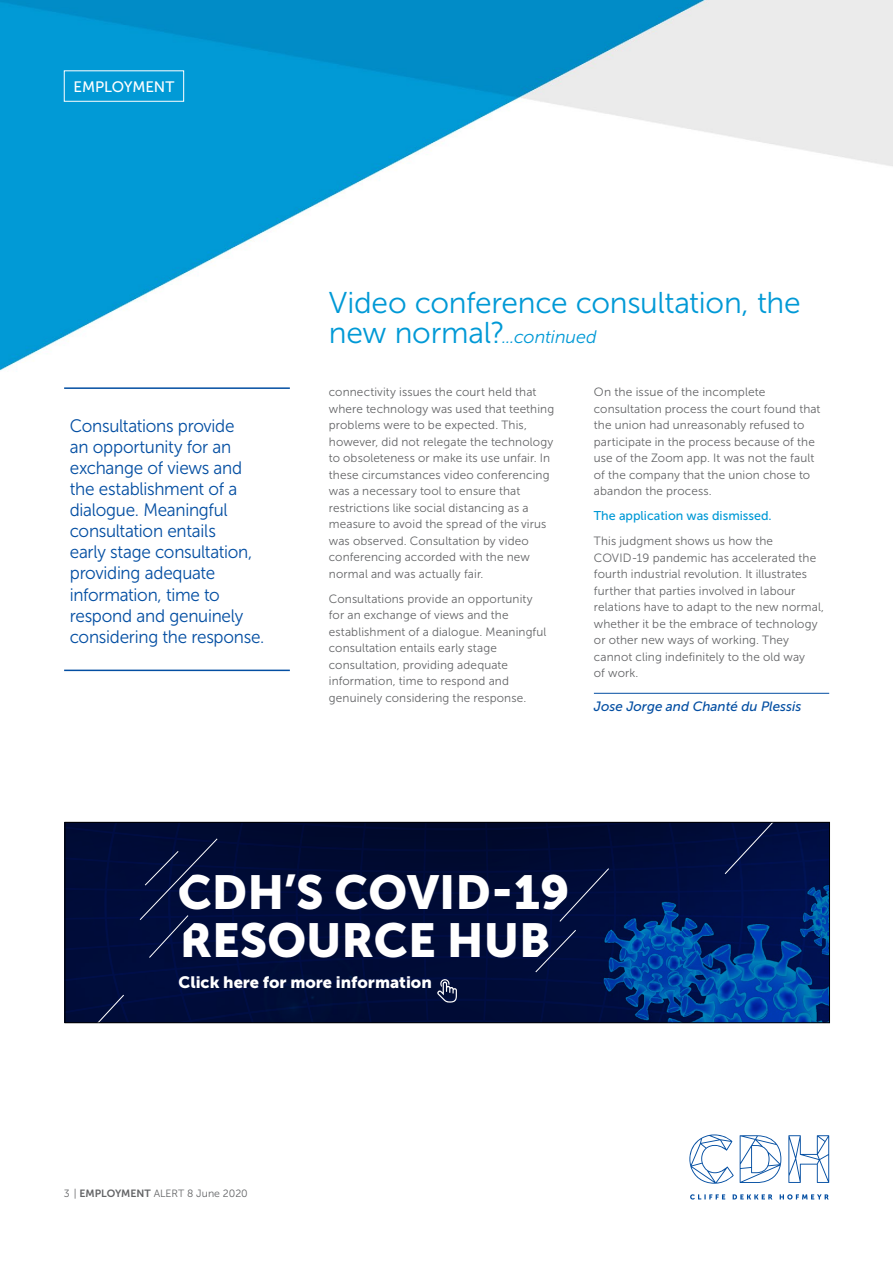
<style>
.page{position:relative;width:893px;height:1263px;background:#fff}
.page>*{position:absolute;margin:0;border:0;box-sizing:border-box;transform-origin:0 0}
.t1{font:47.4px/48px "Museo Sans 900";color:#fff}
.t2{font:30px "Museo Sans 300";letter-spacing:-.01em;color:#0099d6}
.t3{font:18px/21px "Museo Sans 300";letter-spacing:-.015em;color:#034ea2;scale:.95 1}
.t4{font:italic 18px "Museo Sans 300";letter-spacing:-.005em;color:#0099d6}
.t5{font:16.35px "Museo Sans 900";color:#fff}
.t6{font:15.15px "Museo Sans 500";letter-spacing:-.005em;color:#fff}
.t7{font:italic 13.5px "Museo Sans 500";color:#034ea2}
.t8{font:12.75px "Museo Sans 500";color:#0099d6}
.t9{font:12px/16.5px "Museo Sans 300";letter-spacing:.01em;color:#636466}
.t10{font:10.5px "Museo Sans 300";color:#636466}
.s1{font-style:normal;font-size:30px}
.s2{font-family:"Museo Sans 700"}
</style>
<div class="page">
<svg style="left:690px;top:1194px;width:139px;height:5px"></svg>
<svg style="left:689px;top:1134px;width:45px;height:50px"></svg>
<svg style="left:740px;top:1135px;width:41px;height:48px"></svg>
<svg style="left:788px;top:1135px;width:41px;height:48px"></svg>
<img style="left:0;top:0;width:893px;height:371px">
<div style="left:64px;top:70px;width:120px;height:32px;border:1px solid #fff"></div>
<hr style="left:594px;top:693px;width:235px;height:1px;background:#034ea2">
<hr style="left:64px;top:387px;width:226px;height:2px;background:#034ea2">
<hr style="left:64px;top:670px;width:226px;height:1px;background:#034ea2">
<svg style="left:65px;top:822px;width:764px;height:201px;background:#011446"></svg>
<p class="t6" style="left:74px;top:78px;width:102px">EMPLOYMENT</p>
<p class="t3" style="left:70px;top:416px;width:206px">Consultations provide<br>an opportunity for an exchange of views and the establishment of a dialogue. Meaningful consultation entails<br>early stage consultation, providing adequate information, time to respond and genuinely considering the response.</p>
<h2 class="t2" style="left:329px;top:287px;width:473px">Video conference consultation, the</h2>
<h3 class="t4" style="left:329px;top:327px;width:269px"><span class="s1">new normal?</span>...continued</h3>
<p class="t9" style="left:329px;top:384px;width:227px">connectivity issues the court held that where technology was used that teething problems were to be expected. This, however, did not relegate the technology to obsoleteness or make its use unfair. In these circumstances video conferencing was a necessary tool to ensure that restrictions like social distancing as a measure to avoid the spread of the virus was observed. Consultation by video conferencing accorded with the new normal and was actually fair.</p>
<p class="t9" style="left:329px;top:591px;width:219px">Consultations provide an opportunity for an exchange of views and the establishment of a dialogue. Meaningful consultation entails early stage consultation, providing adequate information, time to respond and genuinely considering the response.</p>
<p class="t9" style="left:594px;top:384px;width:228px">On the issue of the incomplete consultation process the court found that the union had unreasonably refused to participate in the process because of the use of the Zoom app. It was not the fault of the company that the union chose to abandon the process.</p>
<p class="t8" style="left:594px;top:509px;width:179px">The application was dismissed.</p>
<p class="t9" style="left:594px;top:533px;width:232px">This judgment shows us how the COVID-19 pandemic has accelerated the fourth industrial revolution. It illustrates further that parties involved in labour relations have to adapt to the new normal, whether it be the embrace of technology or other new ways of working. They cannot cling indefinitely to the old way<br>of work.</p>
<p class="t7" style="left:594px;top:699px;width:209px">Jose Jorge and Chanté du Plessis</p>
<h1 class="t1" style="left:178px;top:868px;width:393px">CDH’S COVID-19<br>RESOURCE HUB</h1>
<h3 class="t5" style="left:179px;top:973px;width:255px">Click here for more information</h3>
<p class="t10" style="left:64px;top:1188px;width:186px">3 | <span class="s2">EMPLOYMENT</span> ALERT 8 June 2020</p>
</div>
